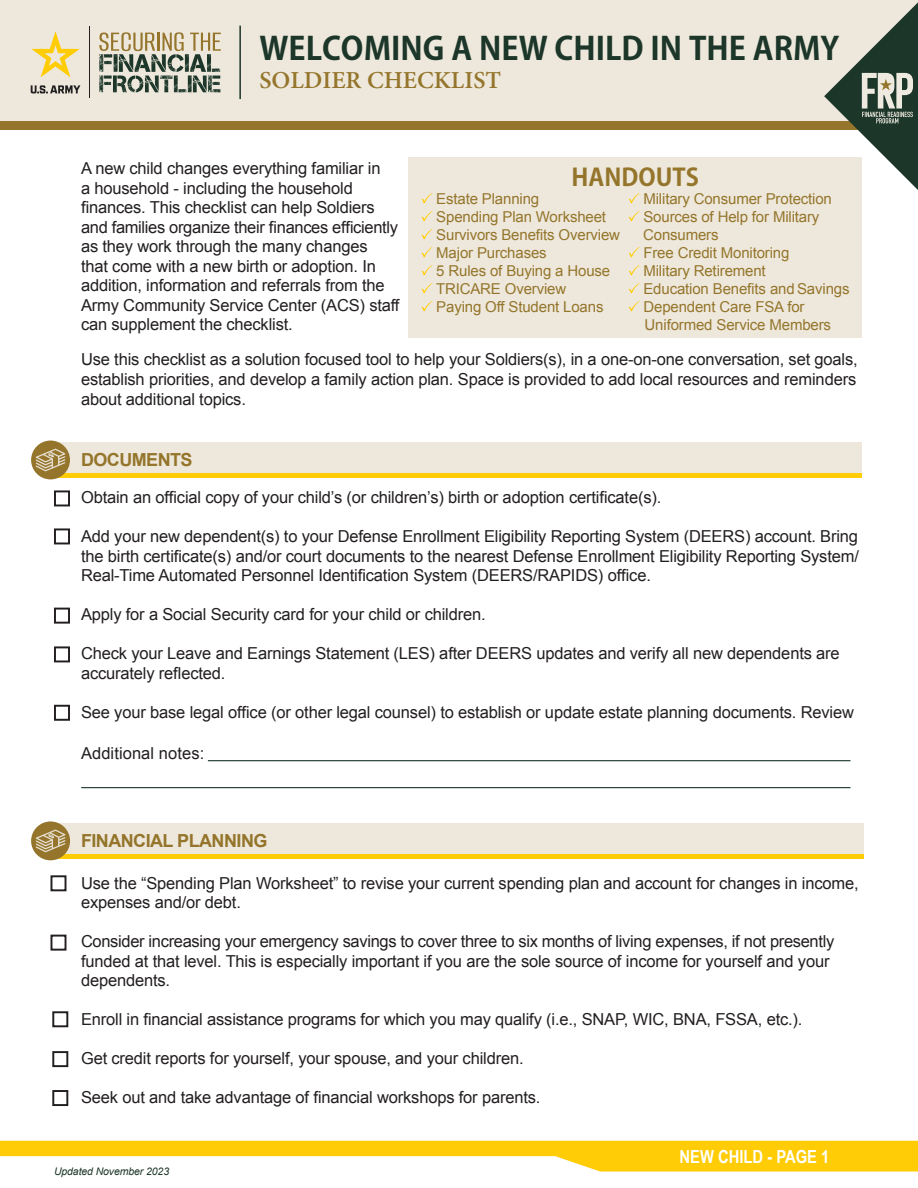
<style>
.page{position:relative;width:918px;height:1188px;background:#fff}
.page>*{position:absolute;margin:0;border:0;box-sizing:border-box;transform-origin:0 0}
.t1{font:700 31.5px "Adobe Gothic Std";color:#1c3629}
.t2{font:700 24px "Adobe Hebrew";color:#94752b}
.t3{font:700 24px "Adobe Gothic Std";color:#94752b}
.t4{font:700 18px "Arial";letter-spacing:-.03em;color:#94752b}
.t5{font:700 18px "Arial Narrow";color:#fff}
.t6{font:16.5px/19.5px "Arial";letter-spacing:-.01em;color:#231f20}
.t7{font:15px/18px "Arial";letter-spacing:-.01em;color:#94752b}
.t8{font:italic 10.5px "Arial";letter-spacing:-.01em;color:#1c3629}
</style>
<div class="page">
<div style="left:409px;top:158px;width:453px;height:180px;background:#eee8dc"></div>
<div style="left:0;top:0;width:918px;height:123px;background:#eee8dc"></div>
<div style="left:0;top:122px;width:918px;height:8px;background:#94752b"></div>
<svg style="left:99px;top:32px;width:122px;height:60px"></svg>
<hr style="left:90px;top:26px;width:1px;height:72px;background:#211f1f">
<svg style="left:31px;top:31px;width:49px;height:46px"></svg>
<svg style="left:31px;top:85px;width:49px;height:8px"></svg>
<svg style="left:824px;top:2px;width:94px;height:188px"></svg>
<hr style="left:239px;top:26px;width:2px;height:73px;background:#1c3629">
<div style="left:58px;top:442px;width:804px;height:31px;background:#eee8dc"></div>
<div style="left:58px;top:473px;width:804px;height:5px;background:#ffcc05"></div>
<div style="left:31px;top:441px;width:39px;height:38px;background:#94752b;border-radius:50%"></div>
<svg style="left:36px;top:449px;width:29px;height:22px"></svg>
<svg style="left:421px;top:193px;width:11px;height:11px"></svg>
<svg style="left:421px;top:211px;width:11px;height:11px"></svg>
<svg style="left:421px;top:229px;width:11px;height:11px"></svg>
<svg style="left:421px;top:247px;width:11px;height:11px"></svg>
<svg style="left:421px;top:265px;width:11px;height:11px"></svg>
<svg style="left:421px;top:283px;width:11px;height:11px"></svg>
<svg style="left:421px;top:301px;width:11px;height:11px"></svg>
<svg style="left:629px;top:193px;width:11px;height:11px"></svg>
<svg style="left:629px;top:211px;width:11px;height:11px"></svg>
<svg style="left:629px;top:247px;width:11px;height:11px"></svg>
<svg style="left:629px;top:265px;width:11px;height:11px"></svg>
<svg style="left:629px;top:283px;width:11px;height:11px"></svg>
<svg style="left:629px;top:301px;width:11px;height:11px"></svg>
<div style="left:54px;top:490px;width:16px;height:16px;border:2px solid #231f20"></div>
<div style="left:54px;top:528px;width:16px;height:16px;border:2px solid #231f20"></div>
<div style="left:54px;top:608px;width:16px;height:16px;border:2px solid #231f20"></div>
<hr style="left:208px;top:760px;width:642px;height:1px;background:#1c3629">
<hr style="left:81px;top:787px;width:769px;height:1px;background:#1c3629">
<div style="left:54px;top:646px;width:16px;height:16px;border:2px solid #231f20"></div>
<div style="left:54px;top:705px;width:16px;height:16px;border:2px solid #231f20"></div>
<div style="left:58px;top:823px;width:806px;height:31px;background:#eee8dc"></div>
<div style="left:58px;top:854px;width:806px;height:5px;background:#ffcc05"></div>
<div style="left:31px;top:821px;width:39px;height:39px;background:#94752b;border-radius:50%"></div>
<svg style="left:36px;top:830px;width:29px;height:22px"></svg>
<div style="left:51px;top:875px;width:15px;height:16px;border:2px solid #231f20"></div>
<div style="left:51px;top:935px;width:15px;height:16px;border:2px solid #231f20"></div>
<svg style="left:0;top:1141px;width:918px;height:31px"></svg>
<div style="left:52px;top:1011px;width:16px;height:16px;border:2px solid #231f20"></div>
<div style="left:52px;top:1051px;width:16px;height:16px;border:2px solid #231f20"></div>
<div style="left:52px;top:1090px;width:16px;height:16px;border:2px solid #231f20"></div>
<p class="t1" style="left:259px;top:30px;width:581px">WELCOMING A NEW CHILD IN THE ARMY</p>
<p class="t2" style="left:259px;top:66px;width:243px">SOLDIER CHECKLIST</p>
<p class="t6" style="left:81px;top:158px;width:320px">A new child changes everything familiar in<br>a household - including the household finances. This checklist can help Soldiers and families organize their finances efficiently as they work through the many changes<br>that come with a new birth or adoption. In addition, information and referrals from the Army Community Service Center (ACS) staff can supplement the checklist.</p>
<p class="t3" style="left:572px;top:163px;width:129px">HANDOUTS</p>
<p class="t6" style="left:81px;top:349px;width:778px;line-height:20px;text-align:justify">Use this checklist as a solution focused tool to help your Soldiers(s), in a one-on-one conversation, set goals, establish priorities, and develop a family action plan. Space is provided to add local resources and reminders about additional topics.</p>
<p class="t7" style="left:643px;top:189px;width:190px">Military Consumer Protection<br>Sources of Help for Military<br>Consumers</p>
<p class="t7" style="left:643px;top:243px;width:148px">Free Credit Monitoring</p>
<p class="t7" style="left:643px;top:261px;width:124px">Military Retirement</p>
<p class="t7" style="left:643px;top:279px;width:208px">Education Benefits and Savings</p>
<p class="t7" style="left:643px;top:297px;width:189px">Dependent Care FSA for<br>Uniformed Service Members</p>
<p class="t7" style="left:436px;top:189px;width:104px">Estate Planning</p>
<p class="t7" style="left:436px;top:207px;width:171px">Spending Plan Worksheet</p>
<p class="t7" style="left:436px;top:225px;width:185px">Survivors Benefits Overview</p>
<p class="t7" style="left:436px;top:243px;width:112px">Major Purchases</p>
<p class="t7" style="left:436px;top:261px;width:175px">5 Rules of Buying a House</p>
<p class="t7" style="left:436px;top:279px;width:132px">TRICARE Overview</p>
<p class="t7" style="left:436px;top:297px;width:169px">Paying Off Student Loans</p>
<p class="t4" style="left:81px;top:448px;width:113px">DOCUMENTS</p>
<p class="t6" style="left:81px;top:488px;width:582px">Obtain an official copy of your child’s (or children’s) birth or adoption certificate(s).</p>
<p class="t6" style="left:81px;top:527px;width:779px;text-align:justify">Add your new dependent(s) to your Defense Enrollment Eligibility Reporting System (DEERS) account. Bring the birth certificate(s) and/or court documents to the nearest Defense Enrollment Eligibility Reporting System/ Real-Time Automated Personnel Identification System (DEERS/RAPIDS) office.</p>
<p class="t6" style="left:81px;top:605px;width:406px">Apply for a Social Security card for your child or children.</p>
<p class="t6" style="left:81px;top:644px;width:760px">Check your Leave and Earnings Statement (LES) after DEERS updates and verify all new dependents are accurately reflected.</p>
<p class="t6" style="left:81px;top:702px;width:775px">See your base legal office (or other legal counsel) to establish or update estate planning documents. Review</p>
<p class="t6" style="left:81px;top:744px;width:125px">Additional notes:</p>
<p class="t4" style="left:81px;top:829px;width:188px">FINANCIAL PLANNING</p>
<p class="t6" style="left:81px;top:873px;width:779px">Use the “Spending Plan Worksheet” to revise your current spending plan and account for changes in income, expenses and/or debt.</p>
<p class="t6" style="left:81px;top:932px;width:755px">Consider increasing your emergency savings to cover three to six months of living expenses, if not presently funded at that level. This is especially important if you are the sole source of income for yourself and your dependents.</p>
<p class="t6" style="left:81px;top:1010px;width:723px">Enroll in financial assistance programs for which you may qualify (i.e., SNAP, WIC, BNA, FSSA, etc.).</p>
<p class="t6" style="left:81px;top:1049px;width:444px">Get credit reports for yourself, your spouse, and your children.</p>
<p class="t6" style="left:81px;top:1088px;width:461px">Seek out and take advantage of financial workshops for parents.</p>
<p class="t8" style="left:54px;top:1164px;width:117px">Updated November 2023</p>
<p class="t5" style="left:680px;top:1143px;width:151px">NEW CHILD - PAGE 1</p>
</div>
